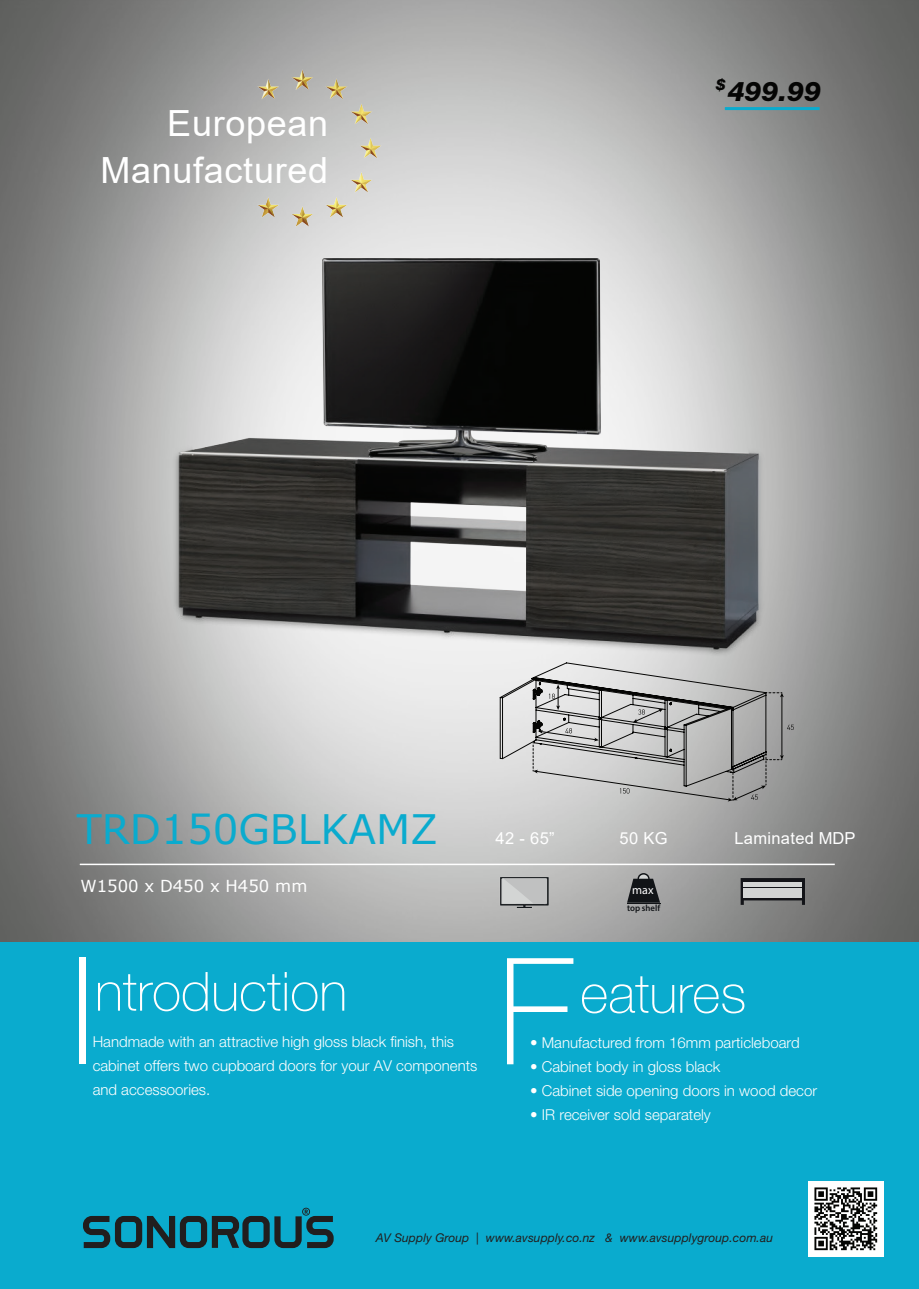
<style>
.page{position:relative;width:919px;height:1289px;background:#fff}
.page>*{position:absolute;margin:0;border:0;box-sizing:border-box;transform-origin:0 0}
.t1{font:100 148.5px "Helvetica Neue LT Std";color:#fff}
.t2{font:100 54.15px "Helvetica Neue LT Std";color:#fff}
.t3{font:40.5px "Verdana";color:#0aabce}
.t4{font:36px/46.7px "Arial";letter-spacing:.02em;color:#fff;text-align:right}
.t5{font:italic 800 27px "Helvetica Neue LT Std";color:#050504}
.t6{font:16.5px "Arial";letter-spacing:.02em;color:#fff}
.t7{font:16.5px "Verdana";color:#fff}
.t8{font:300 15px/24px "Helvetica Neue LT Std";color:#fff}
.t9{font:italic 800 15px "Helvetica Neue LT Std";color:#050504}
.t10{font:italic 12px "Helvetica Neue LT Std";letter-spacing:.005em;color:#211e1e}
.t11{font:12px "Myriad Pro";color:#fff}
.t12{font:600 9px "Myriad Pro";color:#111417}
</style>
<div class="page">
<img style="left:1px;top:0;width:917px;height:942px">
<div style="left:0;top:942px;width:918px;height:346px;background:#0aabce"></div>
<hr style="left:80px;top:863px;width:754px;height:2px;background:#fff">
<img style="left:496px;top:865px;width:57px;height:54px">
<div style="left:502px;top:878px;width:44px;height:25px;background:#c0c1c1"></div>
<svg style="left:502px;top:878px;width:32px;height:25px"></svg>
<svg style="left:740px;top:878px;width:64px;height:26px"></svg>
<hr style="left:743px;top:882px;width:59px;height:4px;background:#d3d5d4">
<div style="left:743px;top:888px;width:59px;height:9px;background:#d3d5d4"></div>
<svg style="left:637px;top:873px;width:12px;height:11px"></svg>
<div style="left:639px;top:874px;width:9px;height:9px;background:#d3d5d4;border-radius:50%"></div>
<svg style="left:627px;top:878px;width:33px;height:24px"></svg>
<hr style="left:627px;top:903px;width:33px;height:1px;background:#111417">
<svg style="left:83px;top:1207px;width:250px;height:40px"></svg>
<img style="left:222px;top:68px;width:161px;height:156px">
<hr style="left:724px;top:107px;width:95px;height:3px;background:#0aabce">
<img style="left:116px;top:224px;width:680px;height:440px">
<img style="left:808px;top:1181px;width:75px;height:74px">
<svg style="left:499px;top:662px;width:294px;height:139px;background:#b5b5b5"></svg>
<h3 class="t4" style="left:100px;top:100px;width:229px">European<br>Manufactured</h3>
<p class="t9" style="left:716px;top:76px;width:11px">$</p>
<h3 class="t5" style="left:727px;top:75px;width:95px">499.99</h3>
<h3 class="t3" style="left:77px;top:801px;width:362px">TRD150GBLKAMZ</h3>
<p class="t7" style="left:80px;top:875px;width:228px">W1500 x D450 x H450 mm</p>
<h1 class="t1" style="left:69px;top:925px;width:27px">I</h1>
<h2 class="t2" style="left:95px;top:960px;width:254px">ntroduction</h2>
<p class="t8" style="left:93px;top:1029px;width:386px">Handmade with an attractive high gloss black finish, this cabinet offers two cupboard doors for your AV components and accessoories.</p>
<p class="t6" style="left:495px;top:827px;width:61px">42 - 65”</p>
<p class="t6" style="left:619px;top:827px;width:50px">50 KG</p>
<p class="t6" style="left:734px;top:827px;width:122px">Laminated MDP</p>
<p class="t11" style="left:632px;top:883px;width:23px">max</p>
<p class="t12" style="left:627px;top:902px;width:35px">top shelf</p>
<h1 class="t1" style="left:497px;top:926px;width:78px">F</h1>
<h2 class="t2" style="left:580px;top:962px;width:168px">eatures</h2>
<p class="t8" style="left:530px;top:1030px;width:271px">• Manufactured from 16mm particleboard</p>
<p class="t8" style="left:530px;top:1054px;width:192px">• Cabinet body in gloss black</p>
<p class="t8" style="left:530px;top:1078px;width:288px">• Cabinet side opening doors in wood decor</p>
<p class="t8" style="left:530px;top:1102px;width:182px">• IR receiver sold separately</p>
<p class="t10" style="left:376px;top:1230px;width:398px">AV Supply Group | www.avsupply.co.nz &amp; www.avsupplygroup.com.au</p>
</div>
